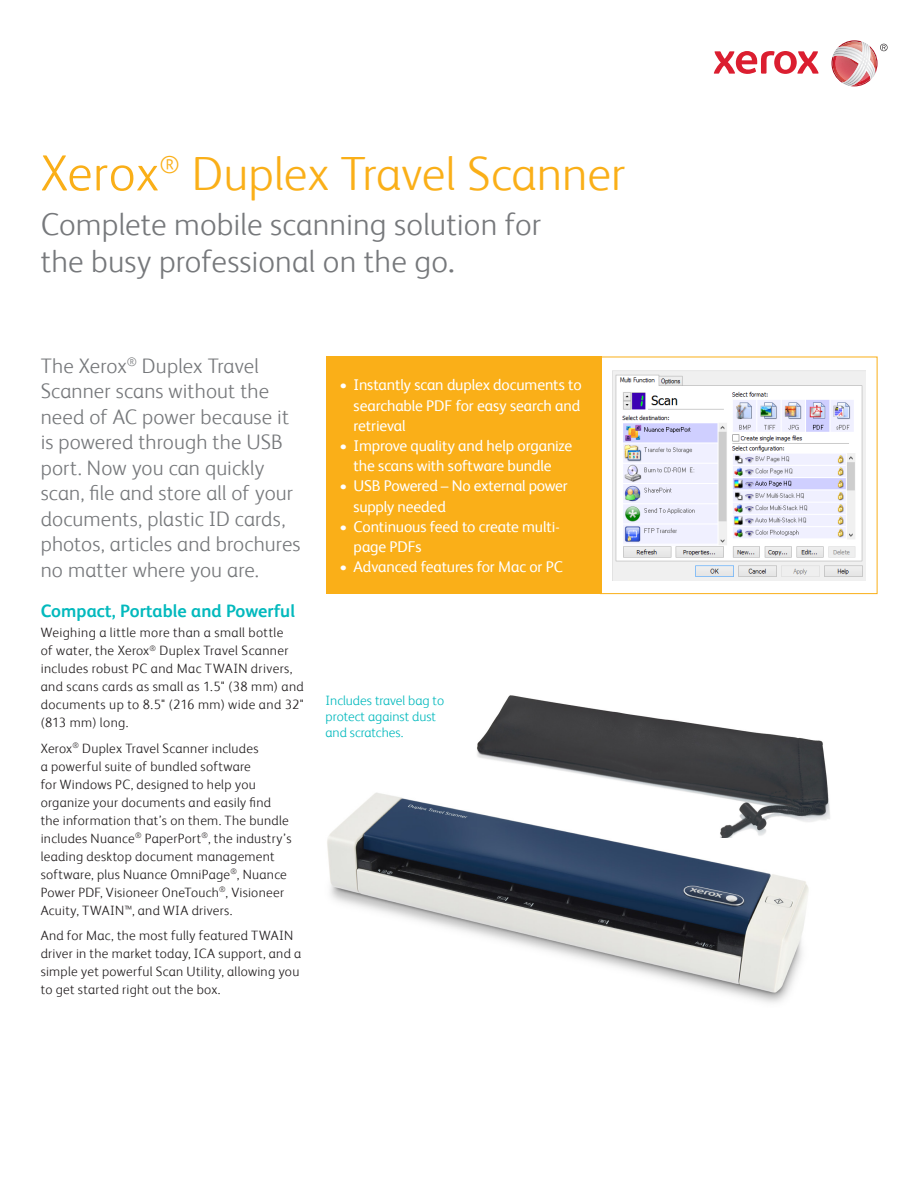
<style>
.page{position:relative;width:918px;height:1188px;background:#fff}
.page>*{position:absolute;margin:0;border:0;box-sizing:border-box;transform-origin:0 0}
.Page_Title{font:300 48px "Xerox Sans";color:#faaf18}
.Page_Title-2{font:300 31.5px/37.5px "Xerox Sans";letter-spacing:.005em;color:#76787b}
.Body_grey{font:300 21px/25.5px "Xerox Sans";letter-spacing:.005em;color:#76787b}
.Subhead{font:700 18px "Xerox Sans";letter-spacing:.005em;color:#03b9bd}
.t1{font:15.6px/20.2px "Xerox Sans";letter-spacing:-.01em;color:#fff}
.Body_Text{font:300 13.5px/18px "Xerox Sans";letter-spacing:.02em;color:#231f20}
.For_more_information{font:300 13.5px/16.2px "Xerox Sans";color:#03b9bd}
.s1{font-size:51px}
.s2{font-size:36px}
</style>
<div class="page">
<img style="left:477px;top:695px;width:353px;height:125px">
<img style="left:327px;top:765px;width:497px;height:238px">
<div style="left:326px;top:357px;width:276px;height:237px;background:#faaf18"></div>
<img style="left:612px;top:371px;width:253px;height:209px">
<div style="left:600px;top:357px;width:278px;height:237px;border:1px solid #faaf18"></div>
<svg style="left:714px;top:51px;width:105px;height:23px"></svg>
<svg style="left:831px;top:40px;width:57px;height:46px"></svg>
<p class="Page_Title" style="left:41px;top:143px;width:586px"><span class="s1">Xerox</span><sup>®</sup> Duplex Travel Scanner</p>
<p class="Page_Title-2" style="left:41px;top:204px;width:502px">Complete mobile scanning solution for the busy professional on the go<span class="s2">.</span></p>
<p class="Body_grey" style="left:41px;top:352px;width:261px">The Xerox<sup>®</sup> Duplex Travel<br>Scanner scans without the need of AC power because it is powered through the USB port. Now you can quickly scan, file and store all of your documents, plastic ID cards, photos, articles and brochures no matter where you are.</p>
<p class="Subhead" style="left:41px;top:598px;width:256px">Compact, Portable and Powerful</p>
<p class="Body_Text" style="left:41px;top:623px;width:265px">Weighing a little more than a small bottle<br>of water, the Xerox<sup>®</sup> Duplex Travel Scanner includes robust PC and Mac TWAIN drivers, and scans cards as small as 1.5" (38 mm) and documents up to 8.5" (216 mm) wide and 32" (813 mm) long.</p>
<p class="Body_Text" style="left:41px;top:739px;width:252px">Xerox<sup>®</sup> Duplex Travel Scanner includes<br>a powerful suite of bundled software<br>for Windows PC, designed to help you organize your documents and easily find the information that’s on them. The bundle includes Nuance<sup>®</sup> PaperPort<sup>®</sup>, the industry’s leading desktop document management software, plus Nuance OmniPage<sup>®</sup>, Nuance Power PDF, Visioneer OneTouch<sup>®</sup>, Visioneer Acuity, TWAIN™, and WIA drivers.</p>
<p class="Body_Text" style="left:41px;top:926px;width:262px">And for Mac, the most fully featured TWAIN driver in the market today, ICA support, and a simple yet powerful Scan Utility, allowing you to get started right out the box.</p>
<p class="t1" style="left:354px;top:374px;width:230px;text-align:justify;text-indent:-14px">• Instantly scan duplex documents to searchable PDF for easy search and retrieval</p>
<p class="t1" style="left:340px;top:435px;width:234px;text-align:center">• Improve quality and help organize the scans with software bundle</p>
<p class="t1" style="left:354px;top:475px;width:216px;text-indent:-14px">• USB Powered – No external power supply needed</p>
<p class="t1" style="left:354px;top:516px;width:207px;text-indent:-14px">• Continuous feed to create multi&shy;page PDFs</p>
<p class="t1" style="left:340px;top:556px;width:225px">• Advanced features for Mac or PC</p>
<p class="For_more_information" style="left:326px;top:691px;width:120px">Includes travel bag to protect against dust and scratches.</p>
</div>
